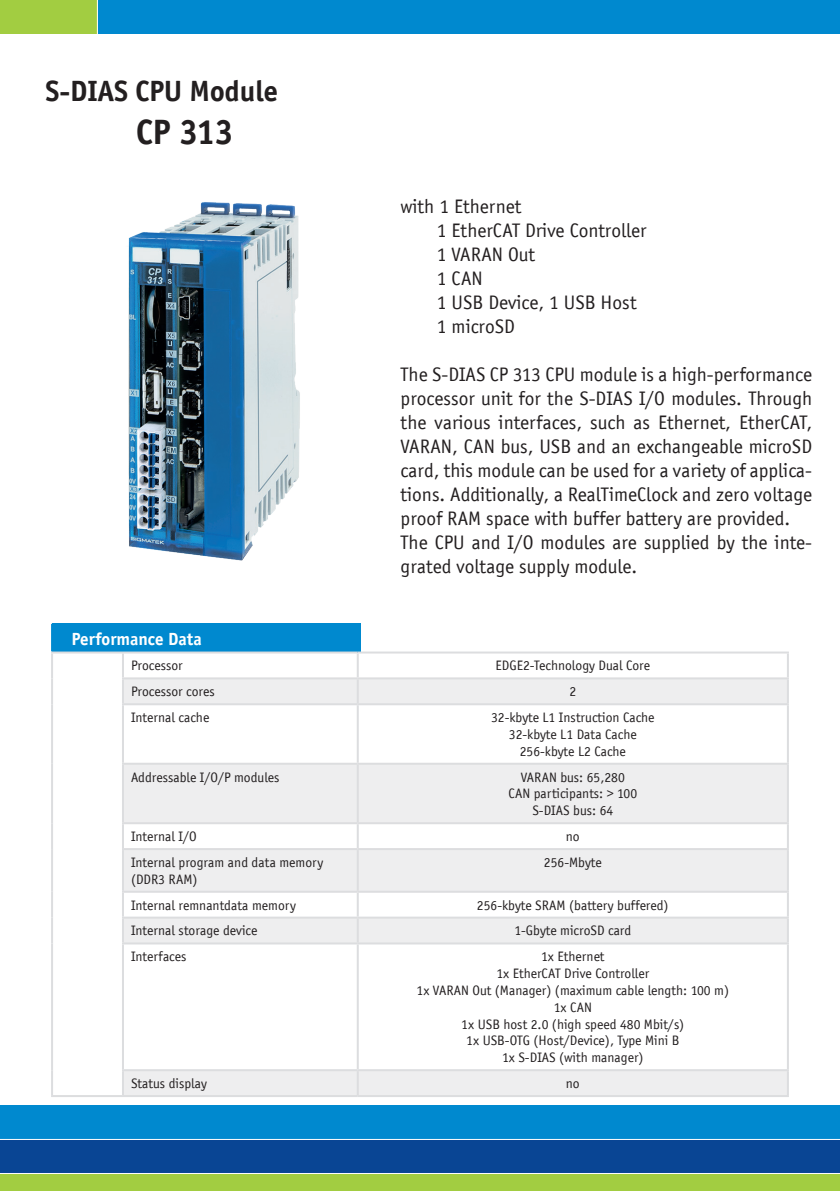
<style>
.page{position:relative;width:840px;height:1191px;background:#fff}
.page>*{position:absolute;margin:0;border:0;box-sizing:border-box;transform-origin:0 0}
.Produktinfo{font:700 36px "Officina Sans EF";color:#231f20}
.Überschriften{font:700 30px "Officina Sans EF";color:#231f20}
.Produkt-Text{font:20px/24px "Officina Sans EF";color:#231f20;text-align:justify}
.Überschrift_Tabelle{font:700 18px "Officina Sans EF";color:#fff}
.Tabelle_text_mittig{font:14px "Officina Sans EF";color:#231f20}
.Tabelle_-_text{font:14px/16.8px "Officina Sans EF";color:#231f20}
</style>
<div class="page">
<div style="left:0;top:0;width:839px;height:34px;background:#0089cf"></div>
<div style="left:0;top:0;width:98px;height:34px;background:#a2cd41"></div>
<hr style="left:97px;top:0;width:1px;height:51px;background:#fff">
<div style="left:0;top:1106px;width:839px;height:34px;background:#0089cf"></div>
<div style="left:0;top:1140px;width:839px;height:33px;background:#094594"></div>
<hr style="left:0;top:1139px;width:839px;height:1px;background:#fff">
<div style="left:0;top:1174px;width:839px;height:17px;background:#a2cd41"></div>
<div style="left:53px;top:624px;width:308px;height:27px;background:#0089cf"></div>
<svg style="left:124px;top:679px;width:662px;height:416px"></svg>
<hr style="left:122px;top:822px;width:235px;height:2px;background:#dcdddf">
<hr style="left:357px;top:822px;width:431px;height:2px;background:#dcdddf">
<hr style="left:122px;top:848px;width:235px;height:2px;background:#dcdddf">
<hr style="left:357px;top:848px;width:431px;height:2px;background:#dcdddf">
<hr style="left:122px;top:890px;width:235px;height:2px;background:#dcdddf">
<hr style="left:357px;top:890px;width:431px;height:2px;background:#dcdddf">
<hr style="left:122px;top:916px;width:235px;height:2px;background:#dcdddf">
<hr style="left:357px;top:916px;width:431px;height:2px;background:#dcdddf">
<hr style="left:122px;top:942px;width:235px;height:2px;background:#dcdddf">
<hr style="left:357px;top:942px;width:431px;height:2px;background:#dcdddf">
<hr style="left:122px;top:1069px;width:235px;height:2px;background:#dcdddf">
<hr style="left:357px;top:1069px;width:431px;height:2px;background:#dcdddf">
<hr style="left:123px;top:1095px;width:234px;height:2px;background:#dcdddf">
<hr style="left:357px;top:1095px;width:431px;height:2px;background:#dcdddf">
<hr style="left:123px;top:651px;width:234px;height:2px;background:#dcdddf">
<hr style="left:357px;top:651px;width:431px;height:2px;background:#dcdddf">
<hr style="left:122px;top:677px;width:235px;height:2px;background:#dcdddf">
<hr style="left:357px;top:677px;width:431px;height:2px;background:#dcdddf">
<hr style="left:122px;top:703px;width:235px;height:2px;background:#dcdddf">
<hr style="left:357px;top:703px;width:431px;height:2px;background:#dcdddf">
<hr style="left:122px;top:762px;width:235px;height:2px;background:#dcdddf">
<hr style="left:357px;top:762px;width:431px;height:2px;background:#dcdddf">
<hr style="left:356px;top:653px;width:2px;height:24px;background:#dcdddf">
<hr style="left:786px;top:653px;width:2px;height:24px;background:#dcdddf">
<hr style="left:356px;top:679px;width:2px;height:24px;background:#dcdddf">
<hr style="left:786px;top:679px;width:2px;height:24px;background:#dcdddf">
<hr style="left:356px;top:705px;width:2px;height:57px;background:#dcdddf">
<hr style="left:786px;top:705px;width:2px;height:57px;background:#dcdddf">
<hr style="left:356px;top:764px;width:2px;height:58px;background:#dcdddf">
<hr style="left:786px;top:764px;width:2px;height:58px;background:#dcdddf">
<hr style="left:356px;top:824px;width:2px;height:24px;background:#dcdddf">
<hr style="left:786px;top:824px;width:2px;height:24px;background:#dcdddf">
<hr style="left:356px;top:850px;width:2px;height:40px;background:#dcdddf">
<hr style="left:786px;top:850px;width:2px;height:40px;background:#dcdddf">
<hr style="left:356px;top:892px;width:2px;height:24px;background:#dcdddf">
<hr style="left:786px;top:892px;width:2px;height:24px;background:#dcdddf">
<hr style="left:356px;top:918px;width:2px;height:24px;background:#dcdddf">
<hr style="left:786px;top:918px;width:2px;height:24px;background:#dcdddf">
<hr style="left:356px;top:944px;width:2px;height:125px;background:#dcdddf">
<hr style="left:786px;top:944px;width:2px;height:125px;background:#dcdddf">
<hr style="left:356px;top:1071px;width:2px;height:24px;background:#dcdddf">
<hr style="left:786px;top:1071px;width:2px;height:24px;background:#dcdddf">
<hr style="left:51px;top:624px;width:2px;height:27px;background:#0089cf">
<hr style="left:51px;top:651px;width:72px;height:2px;background:#dcdddf">
<hr style="left:51px;top:653px;width:2px;height:25px;background:#dcdddf">
<hr style="left:122px;top:653px;width:2px;height:24px;background:#dcdddf">
<hr style="left:51px;top:678px;width:2px;height:26px;background:#dcdddf">
<hr style="left:122px;top:679px;width:2px;height:24px;background:#dcdddf">
<hr style="left:51px;top:704px;width:2px;height:59px;background:#dcdddf">
<hr style="left:122px;top:705px;width:2px;height:57px;background:#dcdddf">
<hr style="left:51px;top:763px;width:2px;height:60px;background:#dcdddf">
<hr style="left:122px;top:764px;width:2px;height:58px;background:#dcdddf">
<hr style="left:51px;top:823px;width:2px;height:26px;background:#dcdddf">
<hr style="left:122px;top:824px;width:2px;height:24px;background:#dcdddf">
<hr style="left:51px;top:849px;width:2px;height:42px;background:#dcdddf">
<hr style="left:122px;top:850px;width:2px;height:40px;background:#dcdddf">
<hr style="left:51px;top:891px;width:2px;height:26px;background:#dcdddf">
<hr style="left:122px;top:892px;width:2px;height:24px;background:#dcdddf">
<hr style="left:51px;top:917px;width:2px;height:26px;background:#dcdddf">
<hr style="left:122px;top:918px;width:2px;height:24px;background:#dcdddf">
<hr style="left:51px;top:943px;width:2px;height:127px;background:#dcdddf">
<hr style="left:122px;top:944px;width:2px;height:125px;background:#dcdddf">
<hr style="left:51px;top:1070px;width:2px;height:25px;background:#dcdddf">
<hr style="left:122px;top:1071px;width:2px;height:24px;background:#dcdddf">
<hr style="left:51px;top:1095px;width:72px;height:2px;background:#dcdddf">
<img style="left:128px;top:202px;width:172px;height:359px">
<p class="Überschriften" style="left:45px;top:72px;width:234px">S-DIAS CPU Module</p>
<p class="Produktinfo" style="left:136px;top:110px;width:99px">CP 313</p>
<p class="Produkt-Text" style="left:400px;top:194px;width:122px">with 1 Ethernet</p>
<p class="Produkt-Text" style="left:436px;top:218px;width:211px">1 EtherCAT Drive Controller</p>
<p class="Produkt-Text" style="left:436px;top:242px;width:100px">1 VARAN Out</p>
<p class="Produkt-Text" style="left:436px;top:266px;width:47px">1 CAN</p>
<p class="Produkt-Text" style="left:436px;top:290px;width:201px">1 USB Device, 1 USB Host</p>
<p class="Produkt-Text" style="left:436px;top:314px;width:80px">1 microSD</p>
<p class="Produkt-Text" style="left:400px;top:362px;width:413px">The S-DIAS CP 313 CPU module is a high-performance processor unit for the S-DIAS I/O modules. Through the various interfaces, such as Ethernet, EtherCAT, VARAN, CAN bus, USB and an exchangeable microSD card, this module can be used for a variety of applica&shy;tions. Additionally, a RealTimeClock and zero voltage proof RAM space with buffer battery are provided.</p>
<p class="Produkt-Text" style="left:400px;top:530px;width:413px">The CPU and I/O modules are supplied by the inte&shy;grated voltage supply module.</p>
<p class="Überschrift_Tabelle" style="left:71px;top:627px;width:132px">Performance Data</p>
<p class="Tabelle_-_text" style="left:131px;top:657px;width:53px">Processor</p>
<p class="Tabelle_text_mittig" style="left:495px;top:658px;width:156px">EDGE2-Technology Dual Core</p>
<p class="Tabelle_-_text" style="left:131px;top:683px;width:85px">Processor cores</p>
<p class="Tabelle_text_mittig" style="left:569px;top:684px;width:8px">2</p>
<p class="Tabelle_-_text" style="left:131px;top:709px;width:80px">Internal cache</p>
<p class="Tabelle_text_mittig" style="left:491px;top:709px;width:165px">32-kbyte L1 Instruction Cache</p>
<p class="Tabelle_text_mittig" style="left:508px;top:726px;width:129px">32-kbyte L1 Data Cache</p>
<p class="Tabelle_text_mittig" style="left:519px;top:743px;width:108px">256-kbyte L2 Cache</p>
<p class="Tabelle_-_text" style="left:131px;top:768px;width:150px">Addressable I/O/P modules</p>
<p class="Tabelle_text_mittig" style="left:520px;top:769px;width:105px">VARAN bus: 65,280</p>
<p class="Tabelle_text_mittig" style="left:508px;top:786px;width:130px">CAN participants: &gt; 100</p>
<p class="Tabelle_text_mittig" style="left:532px;top:802px;width:82px">S-DIAS bus: 64</p>
<p class="Tabelle_-_text" style="left:131px;top:828px;width:67px">Internal I/O</p>
<p class="Tabelle_text_mittig" style="left:565px;top:828px;width:15px">no</p>
<p class="Tabelle_-_text" style="left:131px;top:854px;width:194px">Internal program and data memory (DDR3 RAM)</p>
<p class="Tabelle_text_mittig" style="left:543px;top:854px;width:59px">256-Mbyte</p>
<p class="Tabelle_-_text" style="left:131px;top:896px;width:166px">Internal remnantdata memory</p>
<p class="Tabelle_text_mittig" style="left:476px;top:897px;width:193px">256-kbyte SRAM (battery buffered)</p>
<p class="Tabelle_-_text" style="left:131px;top:922px;width:128px">Internal storage device</p>
<p class="Tabelle_text_mittig" style="left:514px;top:923px;width:118px">1-Gbyte microSD card</p>
<p class="Tabelle_-_text" style="left:131px;top:948px;width:57px">Interfaces</p>
<p class="Tabelle_text_mittig" style="left:541px;top:949px;width:65px">1x Ethernet</p>
<p class="Tabelle_text_mittig" style="left:496px;top:965px;width:154px">1x EtherCAT Drive Controller</p>
<p class="Tabelle_text_mittig" style="left:416px;top:982px;width:314px">1x VARAN Out (Manager) (maximum cable length: 100 m)</p>
<p class="Tabelle_text_mittig" style="left:553px;top:999px;width:40px">1x CAN</p>
<p class="Tabelle_text_mittig" style="left:461px;top:1016px;width:224px">1x USB host 2.0 (high speed 480 Mbit/s)</p>
<p class="Tabelle_text_mittig" style="left:466px;top:1033px;width:214px">1x USB-OTG (Host/Device), Type Mini B</p>
<p class="Tabelle_text_mittig" style="left:501px;top:1049px;width:143px">1x S-DIAS (with manager)</p>
<p class="Tabelle_-_text" style="left:131px;top:1075px;width:77px">Status display</p>
<p class="Tabelle_text_mittig" style="left:565px;top:1075px;width:15px">no</p>
</div>
